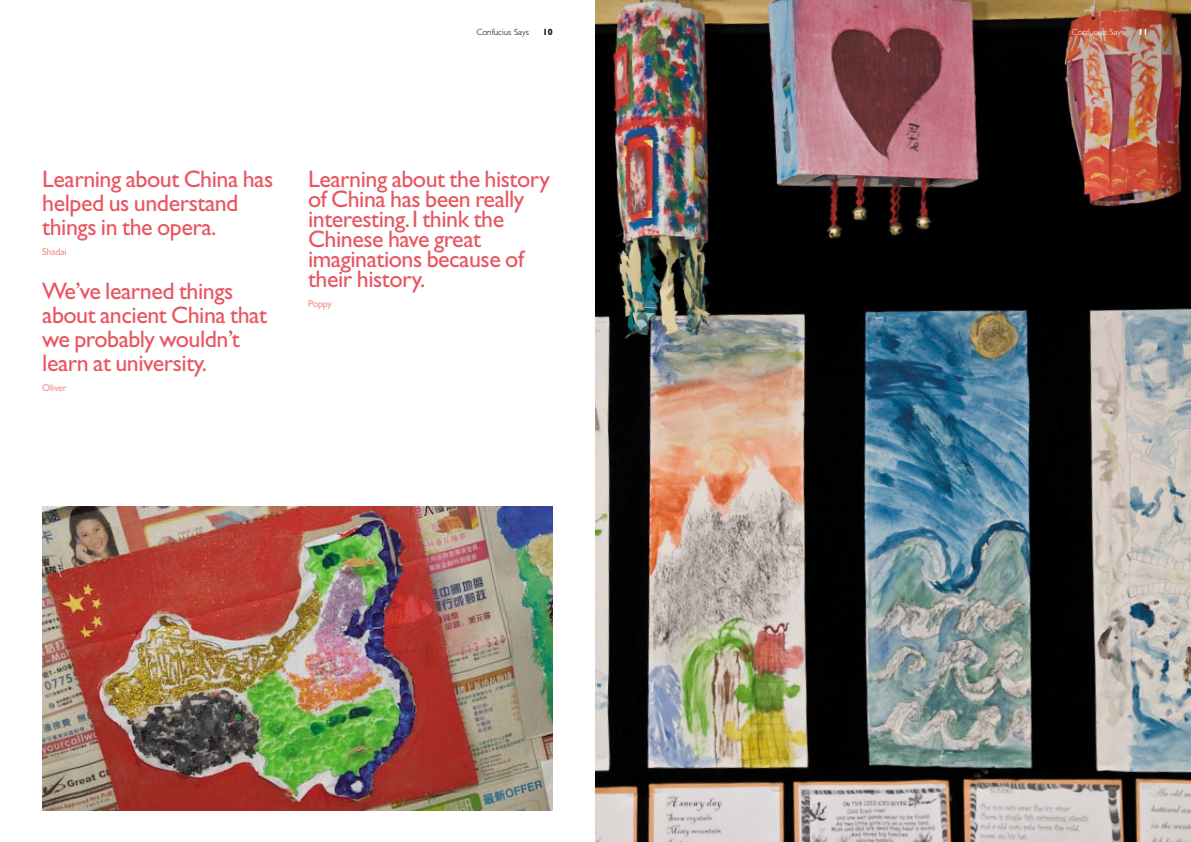
<style>
.page{position:relative;width:1191px;height:842px;background:#fff}
.page>*{position:absolute;margin:0;border:0;box-sizing:border-box;transform-origin:0 0}
.t1{font:24px/24px "Gill Sans CE";letter-spacing:-.02em;color:#e85660}
.t2{font:10px "Gill Sans CE";letter-spacing:-.02em;color:#f19188}
.t3{font:300 9px "Gill Sans CE";color:#000}
.t4{font:300 9px "Gill Sans CE";color:#fff}
.t5{font:700 9px "Gill Sans CE";color:#000}
.t6{font:700 9px "Gill Sans CE";color:#fff}
</style>
<div class="page">
<img style="left:42px;top:506px;width:510px;height:304px">
<img style="left:595px;top:0;width:595px;height:842px">
<p class="t3" style="left:476px;top:29px;width:54px">Confucius Says</p>
<p class="t5" style="left:543px;top:28px;width:11px">10</p>
<p class="t1" style="left:42px;top:169px;width:232px">Learning about China has helped us understand things in the opera.</p>
<p class="t2" style="left:42px;top:248px;width:26px">Shadai</p>
<p class="t1" style="left:42px;top:281px;width:226px">We’ve learned things about ancient China that we probably wouldn’t learn at university.</p>
<p class="t2" style="left:42px;top:384px;width:26px">Oliver</p>
<p class="t1" style="left:308px;top:171px;width:243px;line-height:20px">Learning about the history of China has been really interesting.I think the<br>Chinese have great imaginations because of their history.</p>
<p class="t2" style="left:308px;top:300px;width:25px">Poppy</p>
<p class="t4" style="left:1071px;top:29px;width:54px">Confucius Says</p>
<p class="t6" style="left:1138px;top:28px;width:11px">11</p>
</div>
